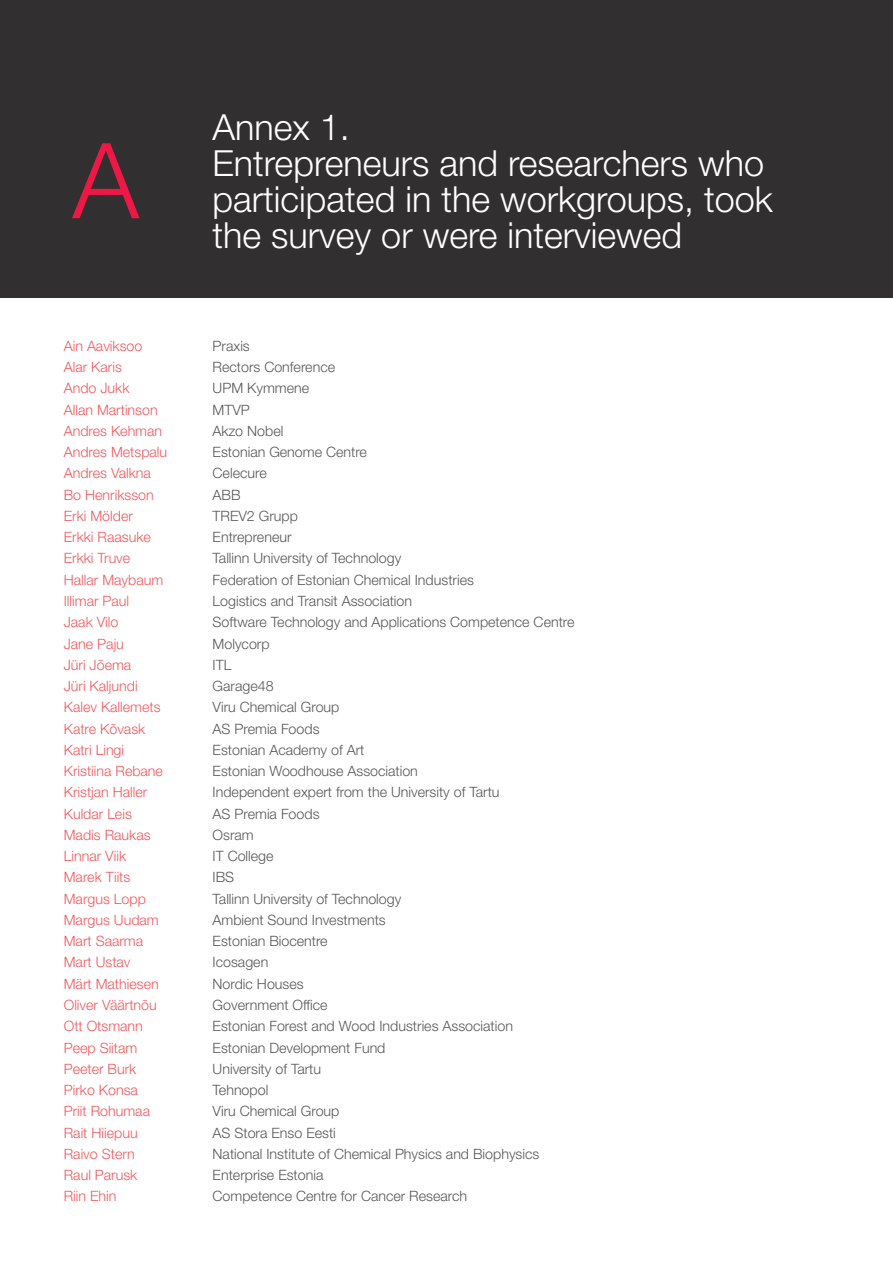
<style>
.page{position:relative;width:893px;height:1263px;background:#fff}
.page>*{position:absolute;margin:0;border:0;box-sizing:border-box;transform-origin:0 0}
.t1{font:300 105px "Helvetica Neue LT Std";color:#ed1845}
.t2{font:300 36px/36px "Helvetica Neue LT Std";color:#fff}
.t3{font:300 14.25px/21.3px "Helvetica Neue LT Std";color:#57585a}
.t4{font:300 14.25px/21.3px "Helvetica Neue LT Std";color:#f0595f}
</style>
<div class="page">
<div style="left:0;top:0;width:893px;height:298px;background:#312f30"></div>
<h1 class="t1" style="left:73px;top:143px;width:68px">A</h1>
<h2 class="t2" style="left:213px;top:112px;width:562px">Annex 1.<br>Entrepreneurs and researchers who participated in the workgroups, took</h2>
<h2 class="t2" style="left:213px;top:220px;width:471px">the survey or were interviewed</h2>
<p class="t4" style="left:64px;top:337px;width:105px">Ain Aaviksoo<br>Alar Karis<br>Ando Jukk<br>Allan Martinson<br>Andres Kehman<br>Andres Metspalu<br>Andres Valkna<br>Bo Henriksson<br>Erki Mölder<br>Erkki Raasuke<br>Erkki Truve<br>Hallar Maybaum<br>Illimar Paul<br>Jaak Vilo<br>Jane Paju<br>Jüri Jõema<br>Jüri Kaljundi<br>Kalev Kallemets<br>Katre Kõvask<br>Katri Lingi<br>Kristiina Rebane<br>Kristjan Haller<br>Kuldar Leis<br>Madis Raukas<br>Linnar Viik<br>Marek Tiits<br>Margus Lopp<br>Margus Uudam<br>Mart Saarma<br>Mart Ustav<br>Märt Mathiesen<br>Oliver Väärtnõu<br>Ott Otsmann<br>Peep Siitam<br>Peeter Burk<br>Pirko Konsa<br>Priit Rohumaa<br>Rait Hiiepuu<br>Raivo Stern<br>Raul Parusk<br>Riin Ehin</p>
<p class="t3" style="left:213px;top:337px;width:363px">Praxis<br>Rectors Conference<br>UPM Kymmene<br>MTVP<br>Akzo Nobel<br>Estonian Genome Centre<br>Celecure<br>ABB<br>TREV2 Grupp<br>Entrepreneur<br>Tallinn University of Technology<br>Federation of Estonian Chemical Industries<br>Logistics and Transit Association<br>Software Technology and Applications Competence Centre<br>Molycorp<br>ITL<br>Garage48<br>Viru Chemical Group<br>AS Premia Foods<br>Estonian Academy of Art<br>Estonian Woodhouse Association<br>Independent expert from the University of Tartu<br>AS Premia Foods<br>Osram<br>IT College<br>IBS<br>Tallinn University of Technology<br>Ambient Sound Investments<br>Estonian Biocentre<br>Icosagen<br>Nordic Houses<br>Government Office<br>Estonian Forest and Wood Industries Association<br>Estonian Development Fund<br>University of Tartu<br>Tehnopol<br>Viru Chemical Group<br>AS Stora Enso Eesti<br>National Institute of Chemical Physics and Biophysics<br>Enterprise Estonia<br>Competence Centre for Cancer Research</p>
</div>
